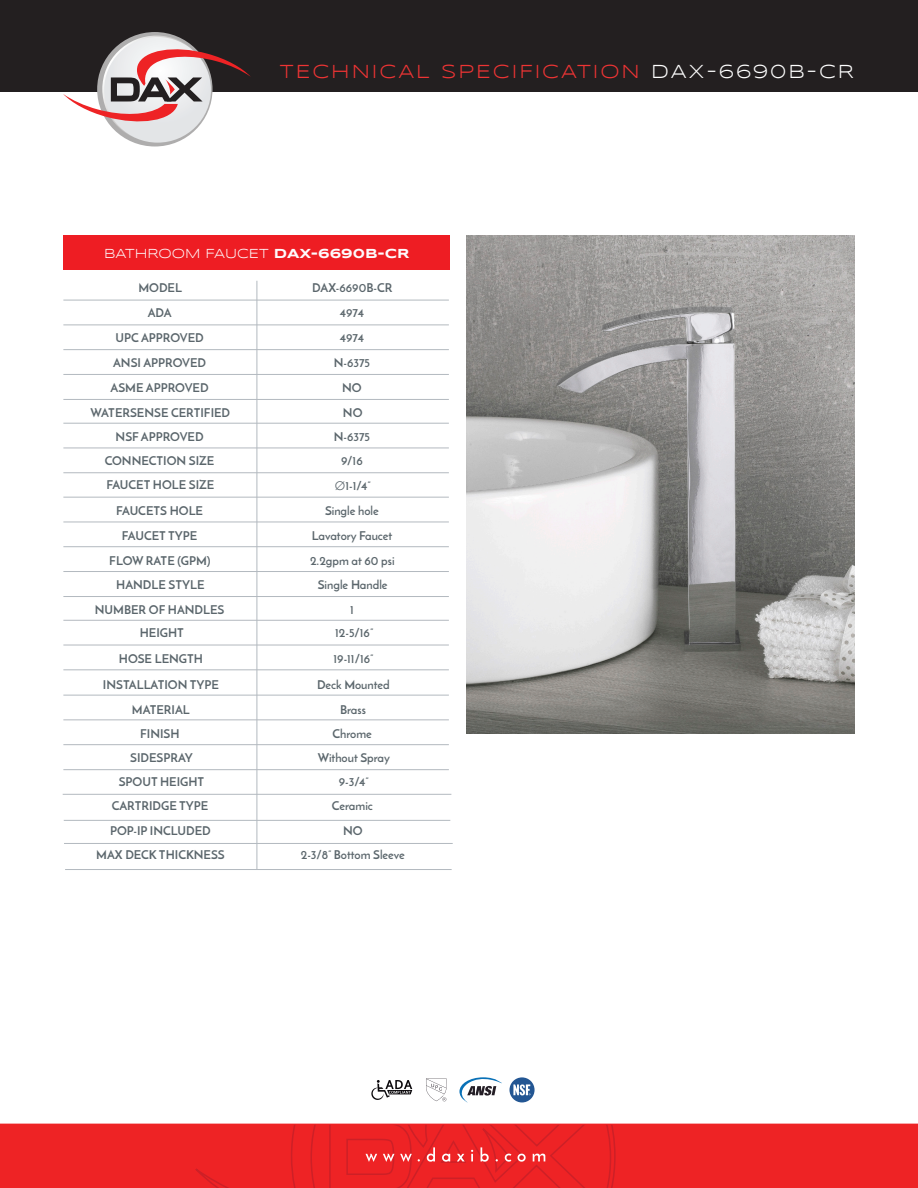
<style>
.page{position:relative;width:918px;height:1188px;background:#fff}
.page>*{position:absolute;margin:0;border:0;box-sizing:border-box;transform-origin:0 0}
.t1{font:19.5px "Syncopate";letter-spacing:.1em;color:#ee3434}
.t2{font:13.5px "Syncopate";color:#fefafc}
.t3{font:700 12px "Josefin Sans";color:#5b666c}
.s1{color:#fff}
.s2{font-weight:700}
.s3{font-family:"Futura";font-weight:400;font-style:italic}
</style>
<div class="page">
<div style="left:0;top:1124px;width:918px;height:64px;background:#ee2325"></div>
<svg style="left:195px;top:1125px;width:421px;height:63px"></svg>
<div style="left:0;top:0;width:918px;height:91px;background:#231f20"></div>
<svg style="left:63px;top:36px;width:188px;height:107px"></svg>
<img style="left:466px;top:235px;width:388px;height:498px">
<div style="left:64px;top:235px;width:386px;height:35px;background:#ee1d23"></div>
<hr style="left:257px;top:281px;width:1px;height:588px;background:#b3b9bf">
<hr style="left:63px;top:300px;width:386px;height:1px;background:#b3b9bf">
<hr style="left:63px;top:497px;width:386px;height:1px;background:#b3b9bf">
<hr style="left:63px;top:399px;width:386px;height:1px;background:#b3b9bf">
<hr style="left:63px;top:596px;width:386px;height:1px;background:#b3b9bf">
<hr style="left:63px;top:769px;width:386px;height:1px;background:#b3b9bf">
<hr style="left:63px;top:349px;width:386px;height:1px;background:#b3b9bf">
<hr style="left:63px;top:546px;width:386px;height:1px;background:#b3b9bf">
<hr style="left:63px;top:719px;width:386px;height:1px;background:#b3b9bf">
<hr style="left:63px;top:448px;width:386px;height:1px;background:#b3b9bf">
<hr style="left:63px;top:645px;width:386px;height:1px;background:#b3b9bf">
<hr style="left:63px;top:325px;width:386px;height:1px;background:#b3b9bf">
<hr style="left:63px;top:522px;width:386px;height:1px;background:#b3b9bf">
<hr style="left:63px;top:695px;width:386px;height:1px;background:#b3b9bf">
<hr style="left:63px;top:423px;width:386px;height:1px;background:#b3b9bf">
<hr style="left:63px;top:620px;width:386px;height:1px;background:#b3b9bf">
<hr style="left:63px;top:374px;width:386px;height:1px;background:#b3b9bf">
<hr style="left:63px;top:571px;width:386px;height:1px;background:#b3b9bf">
<hr style="left:63px;top:744px;width:386px;height:1px;background:#b3b9bf">
<hr style="left:63px;top:472px;width:386px;height:1px;background:#b3b9bf">
<hr style="left:63px;top:669px;width:386px;height:1px;background:#b3b9bf">
<hr style="left:64px;top:820px;width:386px;height:1px;background:#b3b9bf">
<hr style="left:63px;top:794px;width:388px;height:1px;background:#b3b9bf">
<hr style="left:64px;top:843px;width:389px;height:1px;background:#b3b9bf">
<hr style="left:65px;top:869px;width:387px;height:1px;background:#b3b9bf">
<svg style="left:371px;top:1080px;width:41px;height:20px"></svg>
<svg style="left:426px;top:1079px;width:21px;height:22px"></svg>
<svg style="left:459px;top:1077px;width:43px;height:26px"></svg>
<svg style="left:509px;top:1077px;width:26px;height:25px"></svg>
<p class="t1" style="left:280px;top:61px;width:576px">TECHNICAL SPECIFICATION <span class="s1">DAX-6690B-CR</span></p>
<p class="t2" style="left:104px;top:245px;width:307px">BATHROOM FAUCET <span class="s2">DAX-6690b-CR</span></p>
<p class="t3" style="left:138px;top:281px;width:45px">MODEL</p>
<p class="t3" style="left:312px;top:281px;width:82px">DAX-6690B-CR</p>
<p class="t3" style="left:148px;top:306px;width:25px">ADA</p>
<p class="t3" style="left:115px;top:330px;width:90px">UPC APPROVED</p>
<p class="t3" style="left:340px;top:306px;width:26px">4974</p>
<p class="t3" style="left:340px;top:330px;width:26px">4974</p>
<p class="t3" style="left:113px;top:355px;width:94px">ANSI APPROVED</p>
<p class="t3" style="left:334px;top:355px;width:38px">N-6375</p>
<p class="t3" style="left:111px;top:381px;width:99px">ASME APPROVED</p>
<p class="t3" style="left:342px;top:381px;width:21px">NO</p>
<p class="t3" style="left:91px;top:405px;width:141px">WATERSENSE CERTIFIED</p>
<p class="t3" style="left:343px;top:405px;width:21px">NO</p>
<p class="t3" style="left:116px;top:429px;width:89px">NSF APPROVED</p>
<p class="t3" style="left:334px;top:429px;width:38px">N-6375</p>
<p class="t3" style="left:105px;top:453px;width:111px">CONNECTION SIZE</p>
<p class="t3" style="left:341px;top:453px;width:23px">9/16</p>
<p class="t3" style="left:106px;top:478px;width:109px">FAUCET HOLE SIZE</p>
<p class="t3" style="left:335px;top:478px;width:38px"><span class="s3">Ø</span>1-1/4”</p>
<p class="t3" style="left:116px;top:503px;width:88px">FAUCETS HOLE</p>
<p class="t3" style="left:325px;top:503px;width:55px">Single hole</p>
<p class="t3" style="left:122px;top:528px;width:77px">FAUCET TYPE</p>
<p class="t3" style="left:312px;top:528px;width:82px">Lavatory Faucet</p>
<p class="t3" style="left:109px;top:554px;width:103px">FLOW RATE (GPM)</p>
<p class="t3" style="left:310px;top:554px;width:86px">2.2gpm at 60 psi</p>
<p class="t3" style="left:116px;top:578px;width:90px">HANDLE STYLE</p>
<p class="t3" style="left:318px;top:578px;width:71px">Single Handle</p>
<p class="t3" style="left:95px;top:602px;width:131px">NUMBER OF HANDLES</p>
<p class="t3" style="left:350px;top:602px;width:5px">1</p>
<p class="t3" style="left:140px;top:625px;width:46px">HEIGHT</p>
<p class="t3" style="left:335px;top:625px;width:40px">12-5/16”</p>
<p class="t3" style="left:119px;top:651px;width:86px">HOSE LENGTH</p>
<p class="t3" style="left:334px;top:651px;width:42px">19-11/16”</p>
<p class="t3" style="left:103px;top:677px;width:118px">INSTALLATION TYPE</p>
<p class="t3" style="left:317px;top:677px;width:74px">Deck Mounted</p>
<p class="t3" style="left:132px;top:702px;width:59px">MATERIAL</p>
<p class="t3" style="left:140px;top:726px;width:41px">FINISH</p>
<p class="t3" style="left:340px;top:702px;width:27px">Brass</p>
<p class="t3" style="left:333px;top:726px;width:41px">Chrome</p>
<p class="t3" style="left:130px;top:751px;width:64px">SIDESPRAY</p>
<p class="t3" style="left:318px;top:751px;width:74px">Without Spray</p>
<p class="t3" style="left:119px;top:774px;width:87px">SPOUT HEIGHT</p>
<p class="t3" style="left:339px;top:774px;width:32px">9-3/4”</p>
<p class="t3" style="left:112px;top:798px;width:98px">CARTRIDGE TYPE</p>
<p class="t3" style="left:332px;top:798px;width:43px">Ceramic</p>
<p class="t3" style="left:110px;top:823px;width:102px">POP-IP INCLUDED</p>
<p class="t3" style="left:343px;top:823px;width:21px">NO</p>
<p class="t3" style="left:96px;top:847px;width:130px">MAX DECK THICKNESS</p>
<p class="t3" style="left:301px;top:847px;width:106px">2-3/8” Bottom Sleeve</p>
</div>
